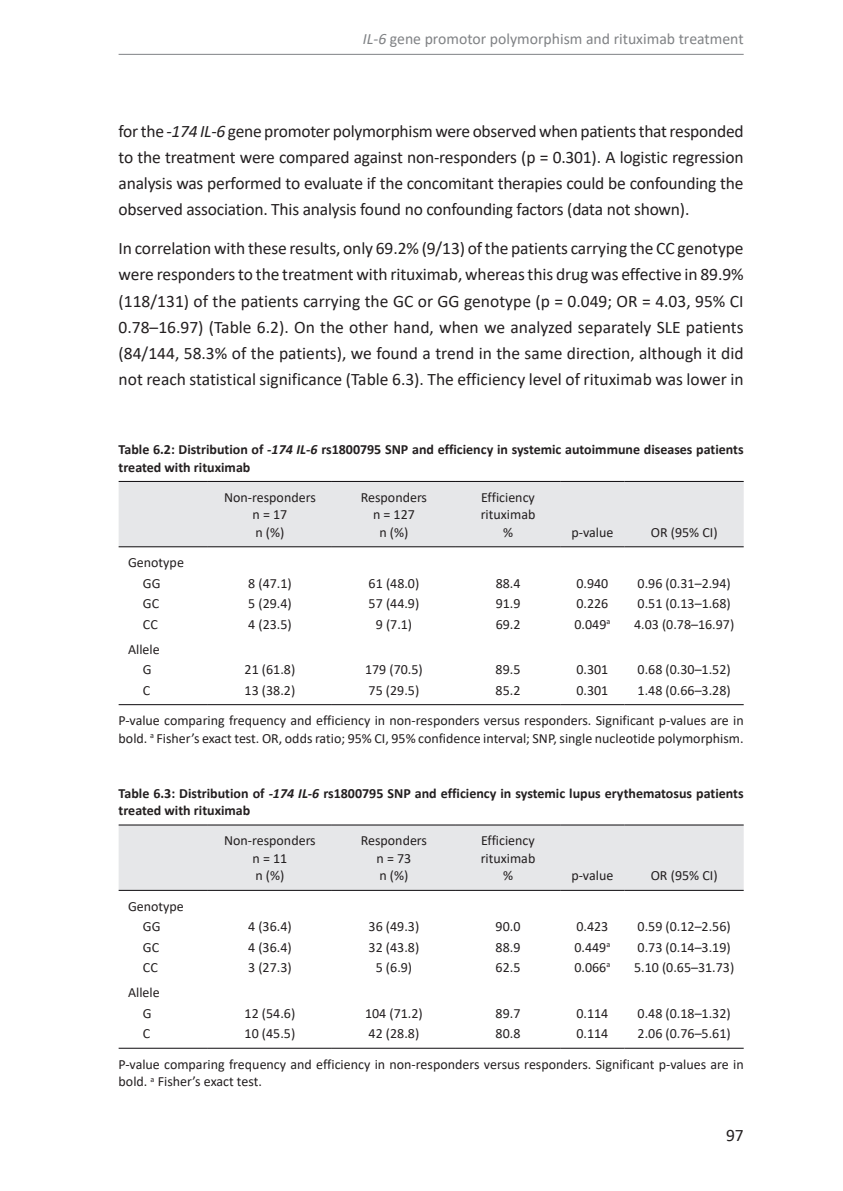
<style>
.page{position:relative;width:843px;height:1191px;background:#fff}
.page>*{position:absolute;margin:0;border:0;box-sizing:border-box;transform-origin:0 0}
.t1{font:17.5px/26.2px "Calibri";letter-spacing:-.01em;color:#231f20;text-align:justify}
.t2{font:15.75px "Calibri";color:#808285}
.t3{font:14px/17.5px "Calibri";color:#231f20;text-align:center}
.t4{font:700 14px/17.5px "Calibri";color:#231f20}
.s1{font-style:italic}
</style>
<div class="page">
<hr style="left:119px;top:54px;width:625px;height:1px;background:#808285">
<div style="left:119px;top:482px;width:625px;height:64px;background:#e6e7e9"></div>
<hr style="left:119px;top:704px;width:89px;height:1px;background:#0c0a0d">
<hr style="left:208px;top:704px;width:124px;height:1px;background:#0c0a0d">
<hr style="left:332px;top:704px;width:124px;height:1px;background:#0c0a0d">
<hr style="left:456px;top:704px;width:104px;height:1px;background:#0c0a0d">
<hr style="left:560px;top:704px;width:65px;height:1px;background:#0c0a0d">
<hr style="left:625px;top:704px;width:119px;height:1px;background:#0c0a0d">
<hr style="left:119px;top:481px;width:89px;height:1px;background:#0c0a0d">
<hr style="left:208px;top:481px;width:124px;height:1px;background:#0c0a0d">
<hr style="left:332px;top:481px;width:124px;height:1px;background:#0c0a0d">
<hr style="left:456px;top:481px;width:104px;height:1px;background:#0c0a0d">
<hr style="left:560px;top:481px;width:65px;height:1px;background:#0c0a0d">
<hr style="left:625px;top:481px;width:119px;height:1px;background:#0c0a0d">
<hr style="left:119px;top:546px;width:89px;height:1px;background:#0c0a0d">
<hr style="left:208px;top:546px;width:124px;height:1px;background:#0c0a0d">
<hr style="left:332px;top:546px;width:124px;height:1px;background:#0c0a0d">
<hr style="left:456px;top:546px;width:104px;height:1px;background:#0c0a0d">
<hr style="left:560px;top:546px;width:65px;height:1px;background:#0c0a0d">
<hr style="left:625px;top:546px;width:119px;height:1px;background:#0c0a0d">
<div style="left:119px;top:825px;width:625px;height:65px;background:#e6e7e9"></div>
<hr style="left:119px;top:1048px;width:89px;height:1px;background:#0c0a0d">
<hr style="left:208px;top:1048px;width:124px;height:1px;background:#0c0a0d">
<hr style="left:332px;top:1048px;width:124px;height:1px;background:#0c0a0d">
<hr style="left:456px;top:1048px;width:104px;height:1px;background:#0c0a0d">
<hr style="left:560px;top:1048px;width:65px;height:1px;background:#0c0a0d">
<hr style="left:625px;top:1048px;width:119px;height:1px;background:#0c0a0d">
<hr style="left:119px;top:824px;width:89px;height:1px;background:#0c0a0d">
<hr style="left:208px;top:824px;width:124px;height:1px;background:#0c0a0d">
<hr style="left:332px;top:824px;width:124px;height:1px;background:#0c0a0d">
<hr style="left:456px;top:824px;width:104px;height:1px;background:#0c0a0d">
<hr style="left:560px;top:824px;width:65px;height:1px;background:#0c0a0d">
<hr style="left:625px;top:824px;width:119px;height:1px;background:#0c0a0d">
<hr style="left:119px;top:890px;width:89px;height:1px;background:#0c0a0d">
<hr style="left:208px;top:890px;width:124px;height:1px;background:#0c0a0d">
<hr style="left:332px;top:890px;width:124px;height:1px;background:#0c0a0d">
<hr style="left:456px;top:890px;width:104px;height:1px;background:#0c0a0d">
<hr style="left:560px;top:890px;width:65px;height:1px;background:#0c0a0d">
<hr style="left:625px;top:890px;width:119px;height:1px;background:#0c0a0d">
<p class="t2" style="left:363px;top:27px;width:382px"><span class="s1">IL-6</span> gene promotor polymorphism and rituximab treatment</p>
<p class="t1" style="left:119px;top:117px;width:627px">for the <span class="s1">-174 IL-6</span> gene promoter polymorphism were observed when patients that responded to the treatment were compared against non-responders (p = 0.301). A logistic regression analysis was performed to evaluate if the concomitant therapies could be confounding the observed association. This analysis found no confounding factors (data not shown).</p>
<p class="t1" style="left:119px;top:235px;width:627px">In correlation with these results, only 69.2% (9/13) of the patients carrying the CC genotype were responders to the treatment with rituximab, whereas this drug was effective in 89.9% (118/131) of the patients carrying the GC or GG genotype (p = 0.049; OR = 4.03, 95% CI 0.78–16.97) (Table 6.2). On the other hand, when we analyzed separately SLE patients (84/144, 58.3% of the patients), we found a trend in the same direction, although it did not reach statistical significance (Table 6.3). The efficiency level of rituximab was lower in</p>
<p class="t4" style="left:119px;top:440px;width:627px">Table 6.2: Distribution of <span class="s1">-174 IL-6</span> rs1800795 SNP and efficiency in systemic autoimmune diseases patients treated with rituximab</p>
<p class="t3" style="left:224px;top:488px;width:93px">Non-responders n = 17<br>n (%)</p>
<p class="t3" style="left:361px;top:488px;width:68px">Responders n = 127<br>n (%)</p>
<p class="t3" style="left:481px;top:488px;width:56px">Efficiency rituximab %</p>
<p class="t3" style="left:571px;top:523px;width:43px">p-value</p>
<p class="t3" style="left:651px;top:523px;width:68px">OR (95% CI)</p>
<p class="t3" style="left:143px;top:552px;width:43px;line-height:20.5px;text-align:left;text-indent:-15px">Genotype<br>GG</p>
<p class="t3" style="left:248px;top:574px;width:45px">8 (47.1)</p>
<p class="t3" style="left:369px;top:574px;width:52px">61 (48.0)</p>
<p class="t3" style="left:496px;top:574px;width:26px">88.4</p>
<p class="t3" style="left:576px;top:574px;width:33px">0.940</p>
<p class="t3" style="left:638px;top:574px;width:95px">0.96 (0.31–2.94)</p>
<p class="t3" style="left:143px;top:594px;width:18px">GC</p>
<p class="t3" style="left:248px;top:594px;width:45px">5 (29.4)</p>
<p class="t3" style="left:369px;top:594px;width:52px">57 (44.9)</p>
<p class="t3" style="left:496px;top:594px;width:26px">91.9</p>
<p class="t3" style="left:576px;top:594px;width:33px">0.226</p>
<p class="t3" style="left:638px;top:594px;width:95px">0.51 (0.13–1.68)</p>
<p class="t3" style="left:143px;top:615px;width:16px">CC</p>
<p class="t3" style="left:248px;top:615px;width:45px">4 (23.5)</p>
<p class="t3" style="left:376px;top:615px;width:38px">9 (7.1)</p>
<p class="t3" style="left:496px;top:615px;width:26px">69.2</p>
<p class="t3" style="left:574px;top:615px;width:37px">0.049<sup>a</sup></p>
<p class="t3" style="left:634px;top:615px;width:102px">4.03 (0.78–16.97)</p>
<p class="t3" style="left:128px;top:638px;width:33px;line-height:20.5px">Allele<br>G</p>
<p class="t3" style="left:245px;top:660px;width:52px">21 (61.8)</p>
<p class="t3" style="left:365px;top:660px;width:59px">179 (70.5)</p>
<p class="t3" style="left:496px;top:660px;width:26px">89.5</p>
<p class="t3" style="left:576px;top:660px;width:33px">0.301</p>
<p class="t3" style="left:638px;top:660px;width:95px">0.68 (0.30–1.52)</p>
<p class="t3" style="left:119px;top:674px;width:627px;line-height:30.3px;text-align:left;text-indent:519px">1.48 (0.66–3.28)<br>P-value comparing frequency and efficiency in non-responders versus responders. Significant p-values are in</p>
<p class="t3" style="left:119px;top:729px;width:627px">bold. <sup>a</sup> Fisher’s exact test. OR, odds ratio; 95% CI, 95% confidence interval; SNP, single nucleotide polymorphism.</p>
<p class="t3" style="left:143px;top:681px;width:9px">C</p>
<p class="t3" style="left:245px;top:681px;width:52px">13 (38.2)</p>
<p class="t3" style="left:369px;top:681px;width:52px">75 (29.5)</p>
<p class="t3" style="left:496px;top:681px;width:26px">85.2</p>
<p class="t3" style="left:576px;top:681px;width:33px">0.301</p>
<p class="t4" style="left:119px;top:784px;width:627px">Table 6.3: Distribution of <span class="s1">-174 IL-6</span> rs1800795 SNP and efficiency in systemic lupus erythematosus patients treated with rituximab</p>
<p class="t3" style="left:224px;top:831px;width:93px">Non-responders n = 11<br>n (%)</p>
<p class="t3" style="left:361px;top:831px;width:68px">Responders n = 73<br>n (%)</p>
<p class="t3" style="left:481px;top:831px;width:56px">Efficiency rituximab %</p>
<p class="t3" style="left:571px;top:866px;width:43px">p-value</p>
<p class="t3" style="left:651px;top:866px;width:68px">OR (95% CI)</p>
<p class="t3" style="left:143px;top:895px;width:43px;line-height:20.5px;text-align:left;text-indent:-15px">Genotype<br>GG</p>
<p class="t3" style="left:248px;top:917px;width:45px">4 (36.4)</p>
<p class="t3" style="left:369px;top:917px;width:52px">36 (49.3)</p>
<p class="t3" style="left:496px;top:917px;width:26px">90.0</p>
<p class="t3" style="left:576px;top:917px;width:33px">0.423</p>
<p class="t3" style="left:638px;top:917px;width:95px">0.59 (0.12–2.56)</p>
<p class="t3" style="left:143px;top:938px;width:18px">GC</p>
<p class="t3" style="left:248px;top:938px;width:45px">4 (36.4)</p>
<p class="t3" style="left:369px;top:938px;width:52px">32 (43.8)</p>
<p class="t3" style="left:496px;top:938px;width:26px">88.9</p>
<p class="t3" style="left:574px;top:938px;width:37px">0.449<sup>a</sup></p>
<p class="t3" style="left:638px;top:938px;width:95px">0.73 (0.14–3.19)</p>
<p class="t3" style="left:143px;top:958px;width:16px">CC</p>
<p class="t3" style="left:248px;top:958px;width:45px">3 (27.3)</p>
<p class="t3" style="left:376px;top:958px;width:38px">5 (6.9)</p>
<p class="t3" style="left:496px;top:958px;width:26px">62.5</p>
<p class="t3" style="left:574px;top:958px;width:37px">0.066<sup>a</sup></p>
<p class="t3" style="left:634px;top:958px;width:102px">5.10 (0.65–31.73)</p>
<p class="t3" style="left:128px;top:982px;width:33px;line-height:20.5px">Allele<br>G</p>
<p class="t3" style="left:245px;top:1004px;width:52px">12 (54.6)</p>
<p class="t3" style="left:365px;top:1004px;width:59px">104 (71.2)</p>
<p class="t3" style="left:496px;top:1004px;width:26px">89.7</p>
<p class="t3" style="left:576px;top:1004px;width:33px">0.114</p>
<p class="t3" style="left:638px;top:1004px;width:95px">0.48 (0.18–1.32)</p>
<p class="t3" style="left:119px;top:1018px;width:627px;line-height:30.3px;text-align:left;text-indent:519px">2.06 (0.76–5.61)<br>P-value comparing frequency and efficiency in non-responders versus responders. Significant p-values are in</p>
<p class="t3" style="left:119px;top:1072px;width:145px">bold. <sup>a</sup> Fisher’s exact test.</p>
<p class="t3" style="left:143px;top:1024px;width:9px">C</p>
<p class="t3" style="left:245px;top:1024px;width:52px">10 (45.5)</p>
<p class="t3" style="left:369px;top:1024px;width:52px">42 (28.8)</p>
<p class="t3" style="left:496px;top:1024px;width:26px">80.8</p>
<p class="t3" style="left:576px;top:1024px;width:33px">0.114</p>
<p class="t1" style="left:726px;top:1121px;width:19px">97</p>
</div>
